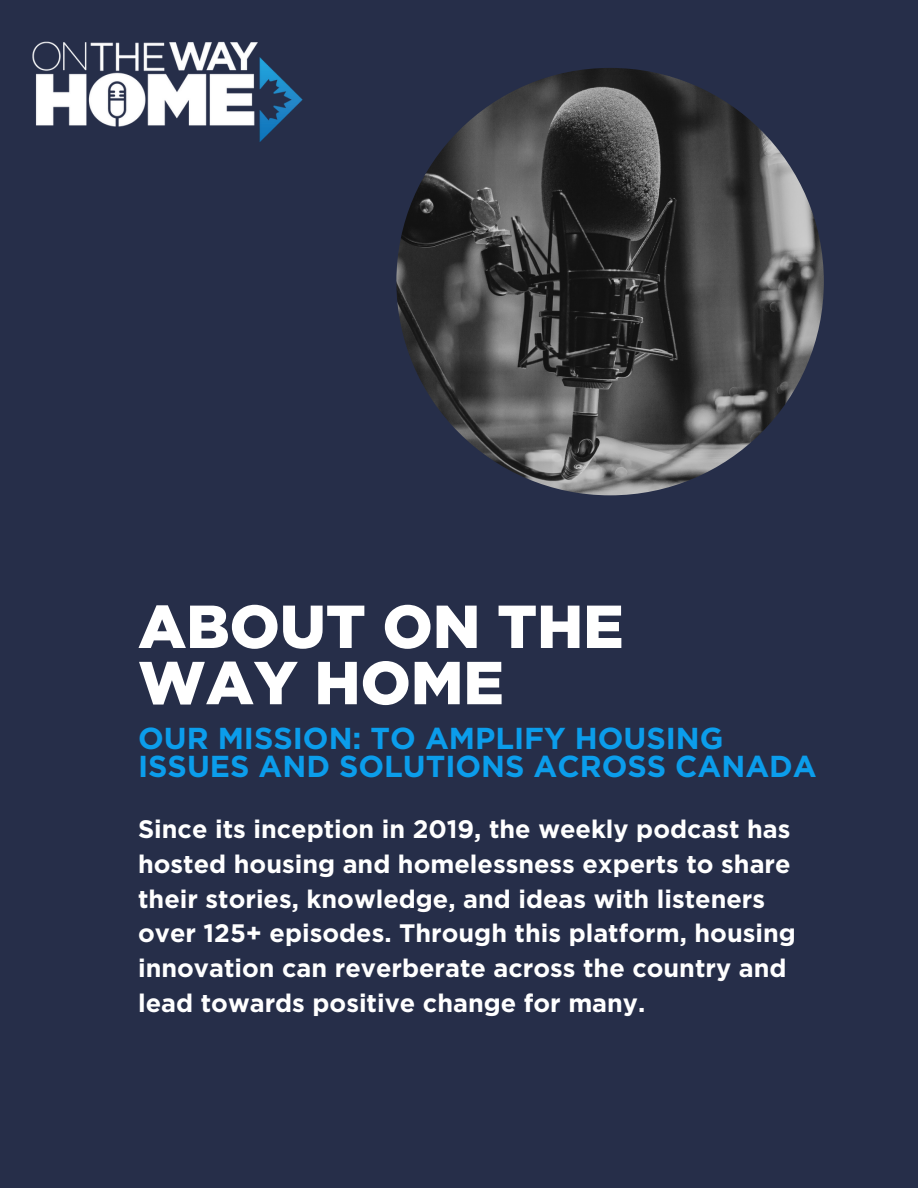
<style>
.page{position:relative;width:918px;height:1188px;background:#262e49}
.page>*{position:absolute;margin:0;border:0;box-sizing:border-box;transform-origin:0 0}
.t1{font:900 60.6px/56.2px "Gotham";color:#fff}
.t2{font:700 30.3px/28.2px "Gotham";color:#0b9deb}
.t3{font:700 25.2px/34.8px "Gotham";color:#fff}
</style>
<div class="page">
<img style="left:396px;top:68px;width:428px;height:427px;border-radius:50%">
<img style="left:32px;top:41px;width:270px;height:101px">
<p class="t1" style="left:138px;top:602px;width:487px">ABOUT ON THE<br>WAY HOME</p>
<p class="t2" style="left:138px;top:725px;width:680px">OUR MISSION: TO AMPLIFY HOUSING<br>ISSUES AND SOLUTIONS ACROSS CANADA</p>
<p class="t3" style="left:138px;top:811px;width:659px">Since its inception in 2019, the weekly podcast has hosted housing and homelessness experts to share their stories, knowledge, and ideas with listeners over 125+ episodes. Through this platform, housing innovation can reverberate across the country and lead towards positive change for many.</p>
</div>
